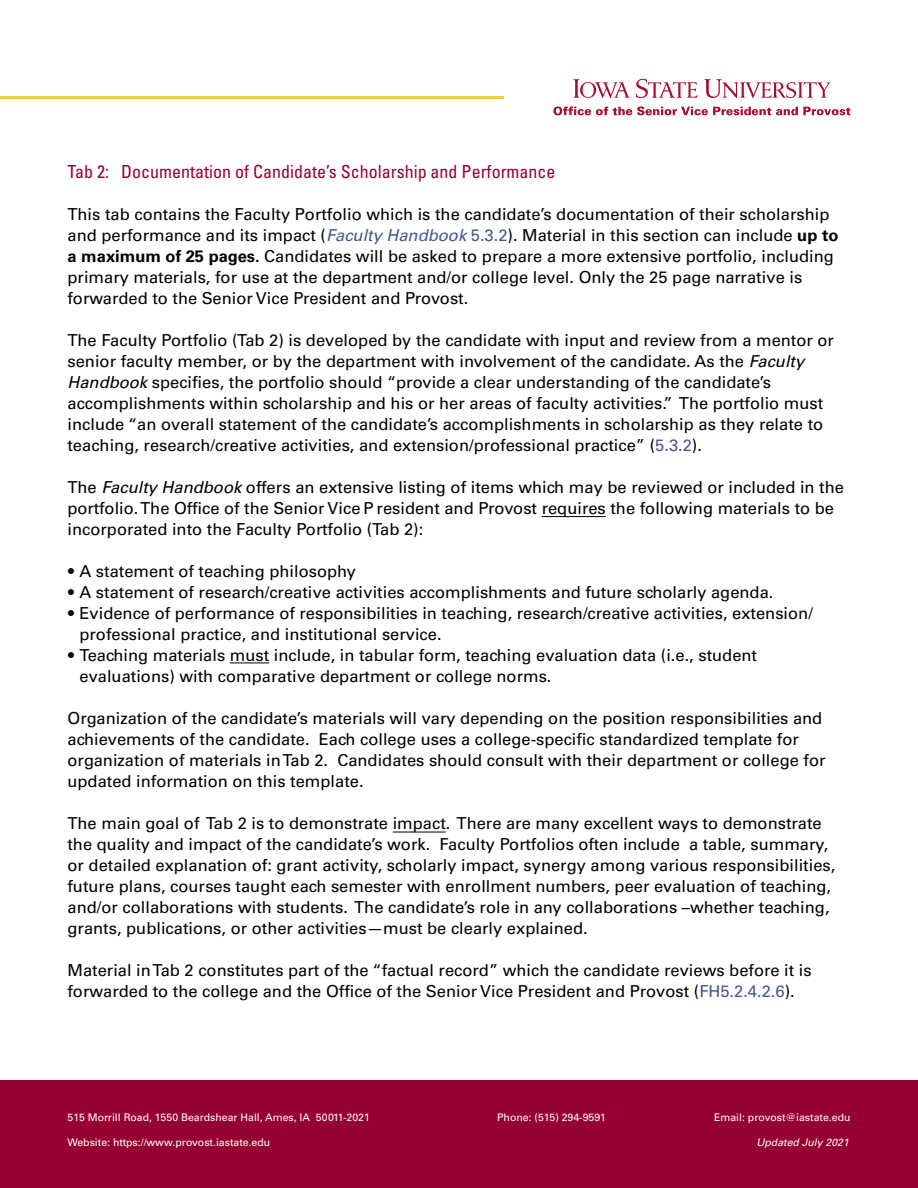
<style>
.page{position:relative;width:918px;height:1188px;background:#fff}
.page>*{position:absolute;margin:0;border:0;box-sizing:border-box;transform-origin:0 0}
.t1{font:condensed 18px "Univers LT Std";color:#970035}
.t2{font:16.5px/21px "Univers LT Std";color:#000}
.t3{font:10.5px "Univers LT Std";color:#fff}
.t4{font:italic 10.5px "Univers LT Std";color:#fff}
.s1{font-style:italic;color:#465792}
.s2{color:#465792}
.s3{font-weight:700}
.s4{font-style:italic}
</style>
<div class="page">
<hr style="left:230px;top:663px;width:39px;height:1px;background:#000">
<hr style="left:542px;top:516px;width:64px;height:1px;background:#000">
<hr style="left:393px;top:832px;width:53px;height:1px;background:#000">
<hr style="left:0;top:96px;width:503px;height:3px;background:#ecd041">
<div style="left:0;top:1080px;width:918px;height:108px;background:#970035"></div>
<svg style="left:553px;top:106px;width:297px;height:9px"></svg>
<svg style="left:573px;top:79px;width:257px;height:19px"></svg>
<p class="t1" style="left:68px;top:160px;width:490px">Tab 2: Documentation of Candidate’s Scholarship and Performance</p>
<p class="t2" style="left:68px;top:204px;width:773px">This tab contains the Faculty Portfolio which is the candidate’s documentation of their scholarship and performance and its impact (<span class="s1">Faculty Handbook</span> <span class="s2">5.3.2</span>). Material in this section can include <span class="s3">up to a maximum of 25 pages.</span> Candidates will be asked to prepare a more extensive portfolio, including primary materials, for use at the department and/or college level. Only the 25 page narrative is forwarded to the Senior Vice President and Provost.</p>
<p class="t2" style="left:68px;top:330px;width:768px">The Faculty Portfolio (Tab 2) is developed by the candidate with input and review from a mentor or senior faculty member, or by the department with involvement of the candidate. As the <span class="s4">Faculty Handbook</span> specifies, the portfolio should “provide a clear understanding of the candidate’s accomplishments within scholarship and his or her areas of faculty activities.” The portfolio must include “an overall statement of the candidate’s accomplishments in scholarship as they relate to teaching, research/creative activities, and extension/professional practice” (<span class="s2">5.3.2</span>).</p>
<p class="t2" style="left:68px;top:477px;width:778px">The <span class="s4">Faculty Handbook</span> offers an extensive listing of items which may be reviewed or included in the portfolio. The Office of the Senior Vice P resident and Provost requires the following materials to be incorporated into the Faculty Portfolio (Tab 2):</p>
<p class="t2" style="left:68px;top:561px;width:290px">• A statement of teaching philosophy</p>
<p class="t2" style="left:68px;top:582px;width:707px">• A statement of research/creative activities accomplishments and future scholarly agenda.</p>
<p class="t2" style="left:79px;top:603px;width:735px;text-indent:-11px">• Evidence of performance of responsibilities in teaching, research/creative activities, extension/ professional practice, and institutional service.</p>
<p class="t2" style="left:79px;top:645px;width:679px;text-indent:-11px">• Teaching materials must include, in tabular form, teaching evaluation data (i.e., student evaluations) with comparative department or college norms.</p>
<p class="t2" style="left:68px;top:708px;width:760px">Organization of the candidate’s materials will vary depending on the position responsibilities and achievements of the candidate. Each college uses a college-specific standardized template for organization of materials in Tab 2. Candidates should consult with their department or college for updated information on this template.</p>
<p class="t2" style="left:68px;top:813px;width:769px">The main goal of Tab 2 is to demonstrate impact. There are many excellent ways to demonstrate the quality and impact of the candidate’s work. Faculty Portfolios often include a table, summary, or detailed explanation of: grant activity, scholarly impact, synergy among various responsibilities, future plans, courses taught each semester with enrollment numbers, peer evaluation of teaching, and/or collaborations with students. The candidate’s role in any collaborations –whether teaching, grants, publications, or other activities—must be clearly explained.</p>
<p class="t2" style="left:67px;top:960px;width:746px">Material in Tab 2 constitutes part of the “factual record” which the candidate reviews before it is forwarded to the college and the Office of the Senior Vice President and Provost (<span class="s2">FH5.2.4.2.6</span>).</p>
<p class="t3" style="left:68px;top:1111px;width:304px">515 Morrill Road, 1550 Beardshear Hall, Ames, IA 50011-2021</p>
<p class="t3" style="left:497px;top:1111px;width:110px">Phone: (515) 294-9591</p>
<p class="t3" style="left:714px;top:1111px;width:138px">Email: provost@iastate.edu</p>
<p class="t3" style="left:68px;top:1136px;width:204px">Website: https://www.provost.iastate.edu</p>
<p class="t4" style="left:756px;top:1136px;width:94px">Updated July 2021</p>
</div>
